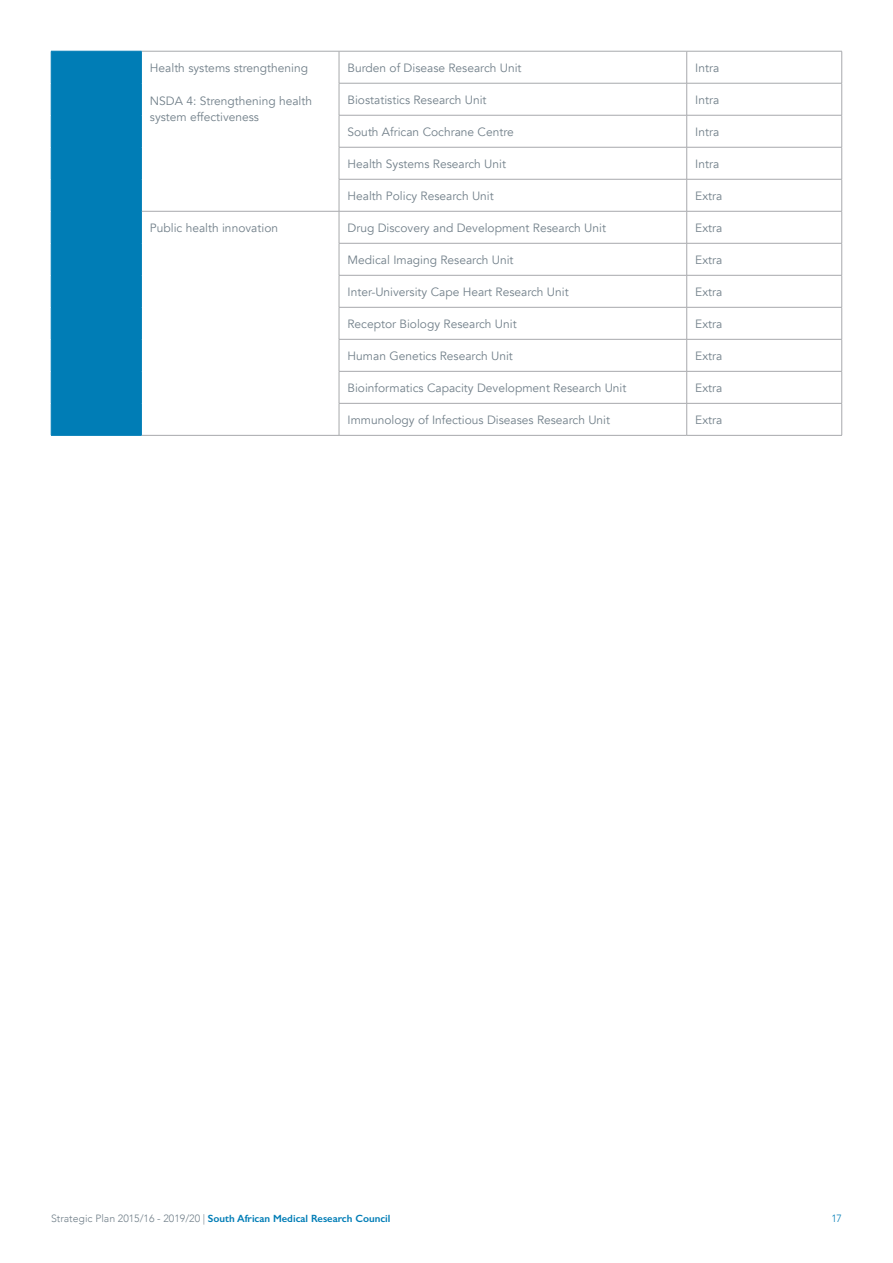
<style>
.page{position:relative;width:893px;height:1263px;background:#fff}
.page>*{position:absolute;margin:0;border:0;box-sizing:border-box;transform-origin:0 0}
.t1{font:12px/16.5px "Avenir";color:#72808a}
.t2{font:600 10.5px "Gill Sans";color:#007db6}
.t3{font:300 10.5px "Avenir";color:#007db6}
.s1{font-family:"Avenir";font-weight:300;color:#72808a}
</style>
<div class="page">
<div style="left:52px;top:52px;width:89px;height:383px;background:#007db6"></div>
<hr style="left:142px;top:51px;width:197px;height:1px;background:#a7a9ac">
<hr style="left:339px;top:51px;width:348px;height:1px;background:#a7a9ac">
<hr style="left:339px;top:51px;width:1px;height:32px;background:#a7a9ac">
<hr style="left:687px;top:51px;width:155px;height:1px;background:#a7a9ac">
<hr style="left:686px;top:51px;width:1px;height:32px;background:#a7a9ac">
<hr style="left:841px;top:51px;width:1px;height:32px;background:#a7a9ac">
<hr style="left:339px;top:83px;width:348px;height:1px;background:#a7a9ac">
<hr style="left:339px;top:83px;width:1px;height:32px;background:#a7a9ac">
<hr style="left:687px;top:83px;width:155px;height:1px;background:#a7a9ac">
<hr style="left:686px;top:83px;width:1px;height:32px;background:#a7a9ac">
<hr style="left:841px;top:83px;width:1px;height:32px;background:#a7a9ac">
<hr style="left:339px;top:115px;width:348px;height:1px;background:#a7a9ac">
<hr style="left:339px;top:115px;width:1px;height:32px;background:#a7a9ac">
<hr style="left:687px;top:115px;width:155px;height:1px;background:#a7a9ac">
<hr style="left:686px;top:115px;width:1px;height:32px;background:#a7a9ac">
<hr style="left:841px;top:115px;width:1px;height:32px;background:#a7a9ac">
<hr style="left:339px;top:147px;width:348px;height:1px;background:#a7a9ac">
<hr style="left:339px;top:147px;width:1px;height:32px;background:#a7a9ac">
<hr style="left:687px;top:147px;width:155px;height:1px;background:#a7a9ac">
<hr style="left:686px;top:147px;width:1px;height:32px;background:#a7a9ac">
<hr style="left:841px;top:147px;width:1px;height:32px;background:#a7a9ac">
<hr style="left:339px;top:179px;width:348px;height:1px;background:#a7a9ac">
<hr style="left:339px;top:179px;width:1px;height:32px;background:#a7a9ac">
<hr style="left:687px;top:179px;width:155px;height:1px;background:#a7a9ac">
<hr style="left:686px;top:179px;width:1px;height:32px;background:#a7a9ac">
<hr style="left:841px;top:179px;width:1px;height:32px;background:#a7a9ac">
<hr style="left:142px;top:211px;width:197px;height:1px;background:#a7a9ac">
<hr style="left:339px;top:211px;width:348px;height:1px;background:#a7a9ac">
<hr style="left:339px;top:211px;width:1px;height:32px;background:#a7a9ac">
<hr style="left:687px;top:211px;width:155px;height:1px;background:#a7a9ac">
<hr style="left:686px;top:211px;width:1px;height:32px;background:#a7a9ac">
<hr style="left:841px;top:211px;width:1px;height:32px;background:#a7a9ac">
<hr style="left:339px;top:243px;width:348px;height:1px;background:#a7a9ac">
<hr style="left:339px;top:243px;width:1px;height:32px;background:#a7a9ac">
<hr style="left:687px;top:243px;width:155px;height:1px;background:#a7a9ac">
<hr style="left:686px;top:243px;width:1px;height:32px;background:#a7a9ac">
<hr style="left:841px;top:243px;width:1px;height:32px;background:#a7a9ac">
<hr style="left:339px;top:275px;width:348px;height:1px;background:#a7a9ac">
<hr style="left:339px;top:275px;width:1px;height:32px;background:#a7a9ac">
<hr style="left:687px;top:275px;width:155px;height:1px;background:#a7a9ac">
<hr style="left:686px;top:275px;width:1px;height:32px;background:#a7a9ac">
<hr style="left:841px;top:275px;width:1px;height:32px;background:#a7a9ac">
<hr style="left:339px;top:307px;width:348px;height:1px;background:#a7a9ac">
<hr style="left:339px;top:307px;width:1px;height:32px;background:#a7a9ac">
<hr style="left:687px;top:307px;width:155px;height:1px;background:#a7a9ac">
<hr style="left:686px;top:307px;width:1px;height:32px;background:#a7a9ac">
<hr style="left:841px;top:307px;width:1px;height:32px;background:#a7a9ac">
<hr style="left:339px;top:339px;width:348px;height:1px;background:#a7a9ac">
<hr style="left:339px;top:339px;width:1px;height:32px;background:#a7a9ac">
<hr style="left:687px;top:339px;width:155px;height:1px;background:#a7a9ac">
<hr style="left:686px;top:339px;width:1px;height:32px;background:#a7a9ac">
<hr style="left:841px;top:339px;width:1px;height:32px;background:#a7a9ac">
<hr style="left:339px;top:371px;width:348px;height:1px;background:#a7a9ac">
<hr style="left:339px;top:371px;width:1px;height:32px;background:#a7a9ac">
<hr style="left:687px;top:371px;width:155px;height:1px;background:#a7a9ac">
<hr style="left:686px;top:371px;width:1px;height:32px;background:#a7a9ac">
<hr style="left:841px;top:371px;width:1px;height:32px;background:#a7a9ac">
<hr style="left:339px;top:403px;width:348px;height:1px;background:#a7a9ac">
<hr style="left:339px;top:403px;width:1px;height:32px;background:#a7a9ac">
<hr style="left:687px;top:403px;width:155px;height:1px;background:#a7a9ac">
<hr style="left:686px;top:403px;width:1px;height:32px;background:#a7a9ac">
<hr style="left:841px;top:403px;width:1px;height:32px;background:#a7a9ac">
<hr style="left:142px;top:435px;width:197px;height:1px;background:#a7a9ac">
<hr style="left:339px;top:435px;width:348px;height:1px;background:#a7a9ac">
<hr style="left:687px;top:435px;width:155px;height:1px;background:#a7a9ac">
<hr style="left:51px;top:51px;width:91px;height:1px;background:#007db6">
<hr style="left:51px;top:51px;width:1px;height:32px;background:#007db6">
<hr style="left:141px;top:51px;width:1px;height:32px;background:#007db6">
<hr style="left:51px;top:83px;width:91px;height:1px;background:#007db6">
<hr style="left:51px;top:83px;width:1px;height:32px;background:#007db6">
<hr style="left:141px;top:83px;width:1px;height:32px;background:#007db6">
<hr style="left:51px;top:115px;width:91px;height:1px;background:#007db6">
<hr style="left:51px;top:115px;width:1px;height:32px;background:#007db6">
<hr style="left:141px;top:115px;width:1px;height:32px;background:#007db6">
<hr style="left:51px;top:147px;width:91px;height:1px;background:#007db6">
<hr style="left:51px;top:147px;width:1px;height:32px;background:#007db6">
<hr style="left:141px;top:147px;width:1px;height:32px;background:#007db6">
<hr style="left:51px;top:179px;width:91px;height:1px;background:#007db6">
<hr style="left:51px;top:179px;width:1px;height:32px;background:#007db6">
<hr style="left:141px;top:179px;width:1px;height:32px;background:#007db6">
<hr style="left:51px;top:211px;width:91px;height:1px;background:#007db6">
<hr style="left:51px;top:211px;width:1px;height:32px;background:#007db6">
<hr style="left:141px;top:211px;width:1px;height:32px;background:#007db6">
<hr style="left:51px;top:243px;width:91px;height:1px;background:#007db6">
<hr style="left:51px;top:243px;width:1px;height:32px;background:#007db6">
<hr style="left:141px;top:243px;width:1px;height:32px;background:#007db6">
<hr style="left:51px;top:275px;width:91px;height:1px;background:#007db6">
<hr style="left:51px;top:275px;width:1px;height:32px;background:#007db6">
<hr style="left:141px;top:275px;width:1px;height:32px;background:#007db6">
<hr style="left:51px;top:307px;width:91px;height:1px;background:#007db6">
<hr style="left:51px;top:307px;width:1px;height:32px;background:#007db6">
<hr style="left:141px;top:307px;width:1px;height:32px;background:#007db6">
<hr style="left:51px;top:339px;width:91px;height:1px;background:#007db6">
<hr style="left:51px;top:339px;width:1px;height:32px;background:#007db6">
<hr style="left:141px;top:339px;width:1px;height:32px;background:#007db6">
<hr style="left:51px;top:371px;width:91px;height:1px;background:#007db6">
<hr style="left:51px;top:371px;width:1px;height:32px;background:#007db6">
<hr style="left:141px;top:371px;width:1px;height:32px;background:#007db6">
<hr style="left:51px;top:403px;width:91px;height:1px;background:#007db6">
<hr style="left:51px;top:403px;width:1px;height:32px;background:#007db6">
<hr style="left:141px;top:403px;width:1px;height:32px;background:#007db6">
<hr style="left:51px;top:435px;width:91px;height:1px;background:#007db6">
<p class="t1" style="left:150px;top:60px;width:160px">Health systems strengthening</p>
<p class="t1" style="left:150px;top:93px;width:164px">NSDA 4: Strengthening health system effectiveness</p>
<p class="t1" style="left:348px;top:60px;width:176px">Burden of Disease Research Unit</p>
<p class="t1" style="left:695px;top:60px;width:26px">Intra</p>
<p class="t1" style="left:348px;top:92px;width:141px">Biostatistics Research Unit</p>
<p class="t1" style="left:695px;top:92px;width:26px">Intra</p>
<p class="t1" style="left:348px;top:124px;width:168px">South African Cochrane Centre</p>
<p class="t1" style="left:695px;top:124px;width:26px">Intra</p>
<p class="t1" style="left:348px;top:156px;width:160px">Health Systems Research Unit</p>
<p class="t1" style="left:695px;top:156px;width:26px">Intra</p>
<p class="t1" style="left:348px;top:188px;width:148px">Health Policy Research Unit</p>
<p class="t1" style="left:695px;top:188px;width:29px">Extra</p>
<p class="t1" style="left:150px;top:220px;width:130px">Public health innovation</p>
<p class="t1" style="left:348px;top:220px;width:260px">Drug Discovery and Development Research Unit</p>
<p class="t1" style="left:695px;top:220px;width:29px">Extra</p>
<p class="t1" style="left:348px;top:252px;width:168px">Medical Imaging Research Unit</p>
<p class="t1" style="left:695px;top:252px;width:29px">Extra</p>
<p class="t1" style="left:348px;top:284px;width:223px">Inter-University Cape Heart Research Unit</p>
<p class="t1" style="left:695px;top:284px;width:29px">Extra</p>
<p class="t1" style="left:348px;top:316px;width:171px">Receptor Biology Research Unit</p>
<p class="t1" style="left:695px;top:316px;width:29px">Extra</p>
<p class="t1" style="left:348px;top:348px;width:167px">Human Genetics Research Unit</p>
<p class="t1" style="left:695px;top:348px;width:29px">Extra</p>
<p class="t1" style="left:348px;top:380px;width:280px">Bioinformatics Capacity Development Research Unit</p>
<p class="t1" style="left:695px;top:380px;width:29px">Extra</p>
<p class="t1" style="left:348px;top:412px;width:264px">Immunology of Infectious Diseases Research Unit</p>
<p class="t1" style="left:695px;top:412px;width:29px">Extra</p>
<p class="t2" style="left:51px;top:1212px;width:341px"><span class="s1">Strategic Plan 2015/16 - 2019/20 |</span> South African Medical Research Council</p>
<p class="t3" style="left:831px;top:1212px;width:12px">17</p>
</div>
